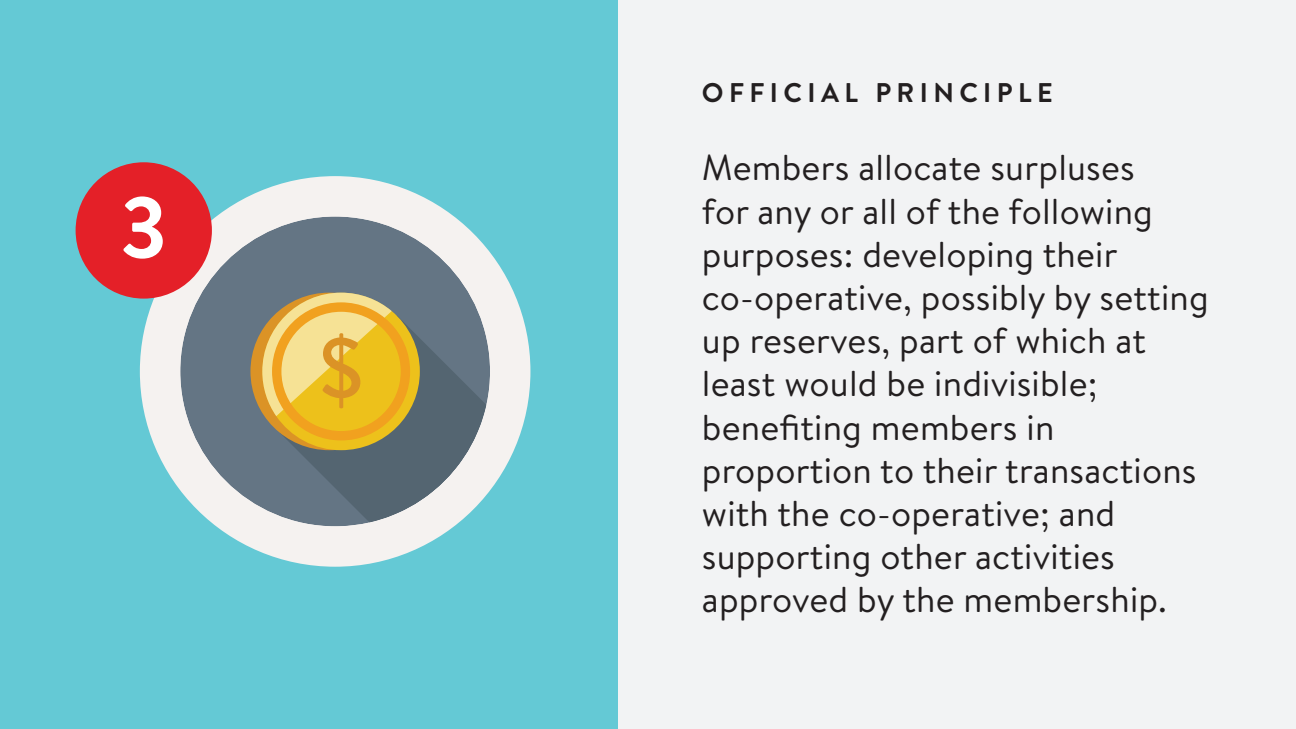
<style>
.page{position:relative;width:1296px;height:729px;background:#f2f3f4}
.page>*{position:absolute;margin:0;border:0;box-sizing:border-box;transform-origin:0 0}
.t1{font:700 86.4px "Brandon Text";color:#fff}
.t2{font:36px/43.2px "Brandon Text";letter-spacing:.005em;color:#231f20}
.t3{font:700 27px "Brandon Text";letter-spacing:.2em;color:#231f20}
</style>
<div class="page">
<div style="left:0;top:0;width:618px;height:729px;background:#64c9d5"></div>
<div style="left:140px;top:176px;width:390px;height:391px;background:#f5f2f0;border-radius:50%"></div>
<svg style="left:180px;top:217px;width:310px;height:309px;fill:#647584"></svg>
<svg style="left:280px;top:316px;width:206px;height:206px;fill:#546571"></svg>
<div style="left:250px;top:293px;width:158px;height:157px;background:#db9326;border-radius:50%"></div>
<svg style="left:262px;top:293px;width:158px;height:157px;background:#d6b249"></svg>
<div style="left:76px;top:162px;width:136px;height:137px;background:#e42028;border-radius:50%"></div>
<h1 class="t1" style="left:120px;top:168px;width:50px">3</h1>
<p class="t3" style="left:702px;top:74px;width:352px">OFFICIAL PRINCIPLE</p>
<p class="t2" style="left:702px;top:145px;width:508px">Members allocate surpluses<br>for any or all of the following purposes: developing their co-operative, possibly by setting up reserves, part of which at least would be indivisible; benefiting members in proportion to their transactions with the co-operative; and supporting other activities approved by the membership.</p>
</div>
